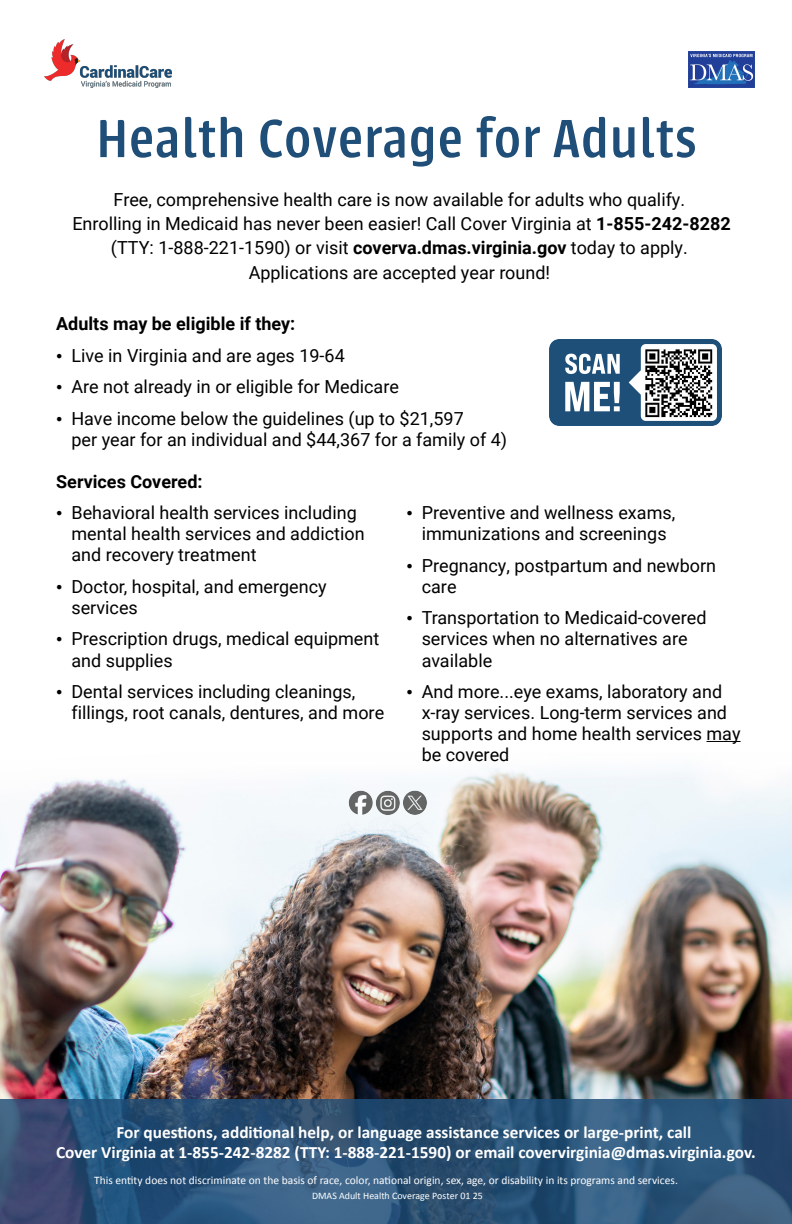
<style>
.page{position:relative;width:792px;height:1224px;background:#fff}
.page>*{position:absolute;margin:0;border:0;box-sizing:border-box;transform-origin:0 0}
.t1{font:500 59.2px "Urbana";letter-spacing:.015em;color:#1f4e78}
.t2{font:18px/24.3px "Roboto";color:#000}
.t3{font:700 18px "Roboto";color:#000}
.t4{font:700 17.3px/19.9px "Calibri";color:#fff;text-align:center}
.t5{font:11.5px "Calibri";color:#fff}
.t6{font:9.9px "Calibri";color:#fff}
.s1{font-weight:700}
.s2{font-family:"Times New Roman"}
</style>
<div class="page">
<img style="left:0;top:741px;width:792px;height:358px">
<svg style="left:0;top:1099px;width:792px;height:125px;background:#2e5378"></svg>
<hr style="left:707px;top:741px;width:34px;height:1px;background:#000">
<img style="left:688px;top:51px;width:67px;height:36px">
<img style="left:45px;top:39px;width:126px;height:48px">
<img style="left:549px;top:340px;width:173px;height:86px">
<img style="left:644px;top:348px;width:70px;height:69px">
<img style="left:344px;top:780px;width:88px;height:44px">
<h1 class="t1" style="left:97px;top:106px;width:602px">Health Coverage for Adults</h1>
<p class="t2" style="left:72px;top:187px;width:660px;text-align:center">Free, comprehensive health care is now available for adults who qualify.<br>Enrolling in Medicaid has never been easier! Call Cover Virginia at <span class="s1">1-855-242-8282 </span>(TTY: 1-888-221-1590) or visit <span class="s1">coverva.dmas.virginia.gov</span> today to apply.<br>Applications are accepted year round!</p>
<p class="t3" style="left:56px;top:311px;width:241px">Adults may be eligible if they:</p>
<p class="t2" style="left:56px;top:342px;width:290px"><span class="s2">•</span> Live in Virginia and are ages 19-64</p>
<p class="t2" style="left:56px;top:374px;width:344px"><span class="s2">•</span> Are not already in or eligible for Medicare</p>
<p class="t2" style="left:71px;top:407px;width:437px;line-height:21.1px;text-indent:-15px"><span class="s2">•</span> Have income below the guidelines (up to $21,597<br>per year for an individual and $44,367 for a family of 4)</p>
<p class="t3" style="left:56px;top:469px;width:148px">Services Covered:</p>
<p class="t2" style="left:56px;top:500px;width:302px"><span class="s2">•</span> Behavioral health services including</p>
<p class="t2" style="left:406px;top:500px;width:270px"><span class="s2">•</span> Preventive and wellness exams,</p>
<p class="t2" style="left:71px;top:521px;width:295px">mental health services and addiction</p>
<p class="t2" style="left:422px;top:521px;width:246px">immunizations and screenings</p>
<p class="t2" style="left:71px;top:542px;width:187px">and recovery treatment</p>
<p class="t2" style="left:406px;top:553px;width:311px"><span class="s2">•</span> Pregnancy, postpartum and newborn</p>
<p class="t2" style="left:56px;top:574px;width:272px"><span class="s2">•</span> Doctor, hospital, and emergency</p>
<p class="t2" style="left:422px;top:574px;width:36px">care</p>
<p class="t2" style="left:71px;top:595px;width:68px">services</p>
<p class="t2" style="left:406px;top:605px;width:302px"><span class="s2">•</span> Transportation to Medicaid-covered</p>
<p class="t2" style="left:56px;top:626px;width:325px"><span class="s2">•</span> Prescription drugs, medical equipment</p>
<p class="t2" style="left:422px;top:626px;width:267px">services when no alternatives are</p>
<p class="t2" style="left:71px;top:647px;width:103px">and supplies</p>
<p class="t2" style="left:422px;top:647px;width:72px">available</p>
<p class="t2" style="left:56px;top:679px;width:301px"><span class="s2">•</span> Dental services including cleanings,</p>
<p class="t2" style="left:406px;top:679px;width:317px"><span class="s2">•</span> And more...eye exams, laboratory and</p>
<p class="t2" style="left:71px;top:700px;width:314px">fillings, root canals, dentures, and more</p>
<p class="t2" style="left:422px;top:701px;width:320px;line-height:21.1px">x-ray services. Long-term services and supports and home health services may be covered</p>
<p class="t4" style="left:56px;top:1121px;width:701px">For questions, additional help, or language assistance services or large-print, call<br>Cover Virginia at 1-855-242-8282 (TTY: 1-888-221-1590) or email covervirginia@dmas.virginia.gov.</p>
<p class="t5" style="left:94px;top:1172px;width:585px">This entity does not discriminate on the basis of race, color, national origin, sex, age, or disability in its programs and services.</p>
<p class="t6" style="left:312px;top:1189px;width:172px">DMAS Adult Health Coverage Poster 01 25</p>
</div>
